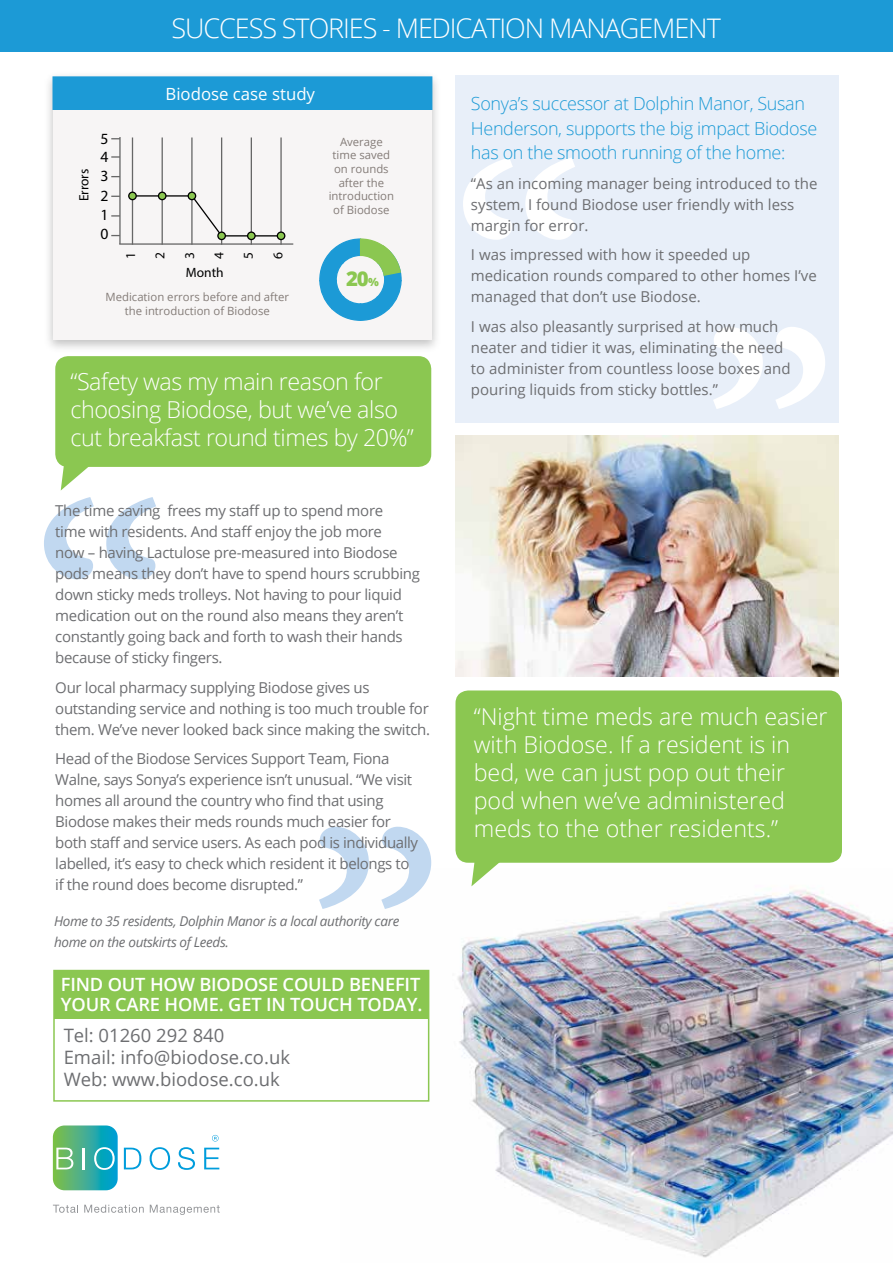
<style>
.page{position:relative;width:893px;height:1263px;background:#fff}
.page>*{position:absolute;margin:0;border:0;box-sizing:border-box;transform-origin:0 0}
.t1{font:300 27px "Open Sans";letter-spacing:-.04em;color:#fff}
.t2{font:300 23.25px/27.9px "Open Sans";color:#fff}
.t3{font:300 23.25px/27.9px "Open Sans";letter-spacing:-.02em;color:#fff}
.t4{font:800 20.4px "Open Sans";color:#8bc751}
.t5{font:18.45px/22.2px "Open Sans";color:#6d6e71}
.t6{font:600 18.3px/19.8px "Open Sans";letter-spacing:-.01em;color:#fff}
.t7{font:300 18px/24.6px "Open Sans";letter-spacing:-.02em;color:#1c9ad6}
.t8{font:16.8px "Open Sans";color:#fff}
.t9{font:15.6px "Myriad Pro";color:#000}
.t10{font:15px/21px "Open Sans";letter-spacing:-.02em;color:#6d6e71}
.t11{font:15px/21px "Open Sans";color:#6d6e71}
.t12{font:italic 13.5px/21px "Open Sans";letter-spacing:-.025em;color:#6d6e71}
.t13{font:13.5px/29.4px "Myriad Pro";color:#000;text-align:justify}
.t14{font:11.4px/13.6px "Open Sans";color:#847c78;text-align:center}
.s1{font-size:11.4px}
</style>
<div class="page">
<svg style="left:44px;top:497px;width:112px;height:82px"></svg>
<img style="left:340px;top:886px;width:553px;height:372px">
<svg style="left:319px;top:827px;width:112px;height:82px"></svg>
<div style="left:455px;top:75px;width:384px;height:348px;background:#e8eff9"></div>
<svg style="left:463px;top:158px;width:112px;height:82px"></svg>
<svg style="left:53px;top:1205px;width:25px;height:8px"></svg>
<svg style="left:84px;top:1205px;width:60px;height:8px"></svg>
<svg style="left:150px;top:1205px;width:70px;height:10px"></svg>
<svg style="left:53px;top:1125px;width:65px;height:65px;background:#52b69f"></svg>
<svg style="left:124px;top:1148px;width:17px;height:21px"></svg>
<svg style="left:150px;top:1147px;width:20px;height:23px"></svg>
<svg style="left:178px;top:1147px;width:17px;height:23px"></svg>
<svg style="left:204px;top:1148px;width:15px;height:21px"></svg>
<svg style="left:212px;top:1135px;width:7px;height:6px"></svg>
<img style="left:455px;top:435px;width:384px;height:241px">
<img style="left:48px;top:75px;width:389px;height:282px">
<div style="left:53px;top:76px;width:378px;height:264px;background:#f7f5f5"></div>
<svg style="left:319px;top:238px;width:83px;height:83px"></svg>
<div style="left:53px;top:77px;width:379px;height:32px;background:#1c9ad6"></div>
<div style="left:53px;top:76px;width:379px;height:34px;border:1px solid #1c9ad6"></div>
<hr style="left:223px;top:235px;width:60px;height:1px;background:#010101">
<svg style="left:131px;top:195px;width:92px;height:43px"></svg>
<hr style="left:119px;top:243px;width:174px;height:2px;background:#676767">
<hr style="left:119px;top:137px;width:2px;height:107px;background:#676767">
<hr style="left:132px;top:137px;width:1px;height:108px;background:#676767">
<hr style="left:162px;top:137px;width:1px;height:108px;background:#676767">
<hr style="left:191px;top:137px;width:2px;height:108px;background:#676767">
<hr style="left:221px;top:137px;width:1px;height:108px;background:#676767">
<hr style="left:251px;top:137px;width:1px;height:108px;background:#676767">
<hr style="left:280px;top:137px;width:2px;height:108px;background:#676767">
<div style="left:129px;top:192px;width:7px;height:8px;background:#8bc751;border-radius:50%"></div>
<div style="left:128px;top:192px;width:9px;height:8px;border:1px solid #000;border-radius:50%"></div>
<div style="left:158px;top:192px;width:8px;height:8px;background:#8bc751;border-radius:50%"></div>
<div style="left:158px;top:192px;width:9px;height:8px;border:1px solid #000;border-radius:50%"></div>
<div style="left:188px;top:192px;width:8px;height:8px;background:#8bc751;border-radius:50%"></div>
<div style="left:188px;top:192px;width:8px;height:8px;border:1px solid #000;border-radius:50%"></div>
<svg style="left:218px;top:232px;width:7px;height:8px"></svg>
<div style="left:217px;top:231px;width:9px;height:9px;border:1px solid #000;border-radius:50%"></div>
<svg style="left:248px;top:232px;width:7px;height:8px"></svg>
<div style="left:247px;top:231px;width:9px;height:9px;border:1px solid #000;border-radius:50%"></div>
<div style="left:277px;top:232px;width:8px;height:8px;background:#8bc751;border-radius:50%"></div>
<div style="left:277px;top:231px;width:8px;height:9px;border:1px solid #000;border-radius:50%"></div>
<svg style="left:111px;top:215px;width:9px;height:2px"></svg>
<svg style="left:111px;top:156px;width:9px;height:2px"></svg>
<div style="left:455px;top:690px;width:387px;height:173px;background:#8bc751;border-radius:13px"></div>
<svg style="left:471px;top:862px;width:30px;height:24px"></svg>
<svg style="left:713px;top:327px;width:112px;height:82px"></svg>
<div style="left:0;top:0;width:893px;height:52px;background:#1c9ad6"></div>
<div style="left:54px;top:971px;width:375px;height:47px;background:#8bc751"></div>
<div style="left:53px;top:970px;width:376px;height:132px;border:2px solid #8bc751"></div>
<div style="left:55px;top:356px;width:376px;height:111px;background:#8bc751;border-radius:13px"></div>
<svg style="left:61px;top:465px;width:29px;height:25px"></svg>
<h1 class="t1" style="left:172px;top:10px;width:551px">SUCCESS STORIES - MEDICATION MANAGEMENT</h1>
<p class="t13" style="left:69px;top:201px;width:34px;rotate:-90deg">Errors</p>
<p class="t9" style="left:101px;top:129px;width:10px">5</p>
<p class="t9" style="left:101px;top:147px;width:10px">4</p>
<p class="t9" style="left:101px;top:166px;width:10px">3</p>
<p class="t9" style="left:101px;top:186px;width:10px">2</p>
<p class="t9" style="left:101px;top:205px;width:10px">1</p>
<p class="t9" style="left:101px;top:225px;width:10px">0</p>
<p class="t13" style="left:116px;top:259px;width:8px;rotate:-90deg">1</p>
<p class="t8" style="left:165px;top:82px;width:151px">Biodose case study</p>
<p class="t13" style="left:145px;top:259px;width:8px;rotate:-90deg">2<br>3<br>4<br>5<br>6</p>
<p class="t13" style="left:186px;top:258px;width:39px">Month</p>
<p class="t14" style="left:105px;top:290px;width:185px">Medication errors before and after the introduction of Biodose</p>
<p class="t14" style="left:329px;top:134px;width:67px">Average time saved on rounds after the introduction of Biodose</p>
<h3 class="t4" style="left:346px;top:263px;width:34px">20<span class="s1">%</span></h3>
<h2 class="t3" style="left:71px;top:367px;width:345px">“Safety was my main reason for choosing Biodose, but we’ve also cut breakfast round times by 20%”</h2>
<p class="t10" style="left:55px;top:500px;width:366px">The time saving frees my staff up to spend more<br>time with residents. And staff enjoy the job more<br>now – having Lactulose pre-measured into Biodose pods means they don’t have to spend hours scrubbing down sticky meds trolleys. Not having to pour liquid medication out on the round also means they aren’t constantly going back and forth to wash their hands because of sticky fingers.</p>
<p class="t10" style="left:55px;top:676px;width:376px">Our local pharmacy supplying Biodose gives us outstanding service and nothing is too much trouble for them. We’ve never looked back since making the switch.</p>
<p class="t10" style="left:55px;top:748px;width:364px">Head of the Biodose Services Support Team, Fiona Walne, says Sonya’s experience isn’t unusual. “We visit homes all around the country who find that using Biodose makes their meds rounds much easier for both staff and service users. As each pod is individually labelled, it’s easy to check which resident it belongs to if the round does become disrupted.”</p>
<p class="t12" style="left:54px;top:910px;width:347px">Home to 35 residents, Dolphin Manor is a local authority care home on the outskirts of Leeds.</p>
<p class="t6" style="left:61px;top:974px;width:363px">FIND OUT HOW BIODOSE COULD BENEFIT<br>YOUR CARE HOME. GET IN TOUCH TODAY.</p>
<p class="t5" style="left:64px;top:1024px;width:228px">Tel: 01260 292 840<br>Email: info@biodose.co.uk<br>Web: www.biodose.co.uk</p>
<p class="t7" style="left:471px;top:91px;width:348px">Sonya’s successor at Dolphin Manor, Susan<br>Henderson, supports the big impact Biodose has on the smooth running of the home:</p>
<p class="t11" style="left:471px;top:172px;width:348px">“As an incoming manager being introduced to the system, I found Biodose user friendly with less margin for error.</p>
<p class="t11" style="left:471px;top:244px;width:347px">I was impressed with how it speeded up medication rounds compared to other homes I’ve managed that don’t use Biodose.</p>
<p class="t11" style="left:471px;top:315px;width:321px">I was also pleasantly surprised at how much neater and tidier it was, eliminating the need to administer from countless loose boxes and pouring liquids from sticky bottles.”</p>
<h2 class="t2" style="left:474px;top:702px;width:355px">“Night time meds are much easier with Biodose. If a resident is in bed, we can just pop out their pod when we’ve administered meds to the other residents.”</h2>
</div>
